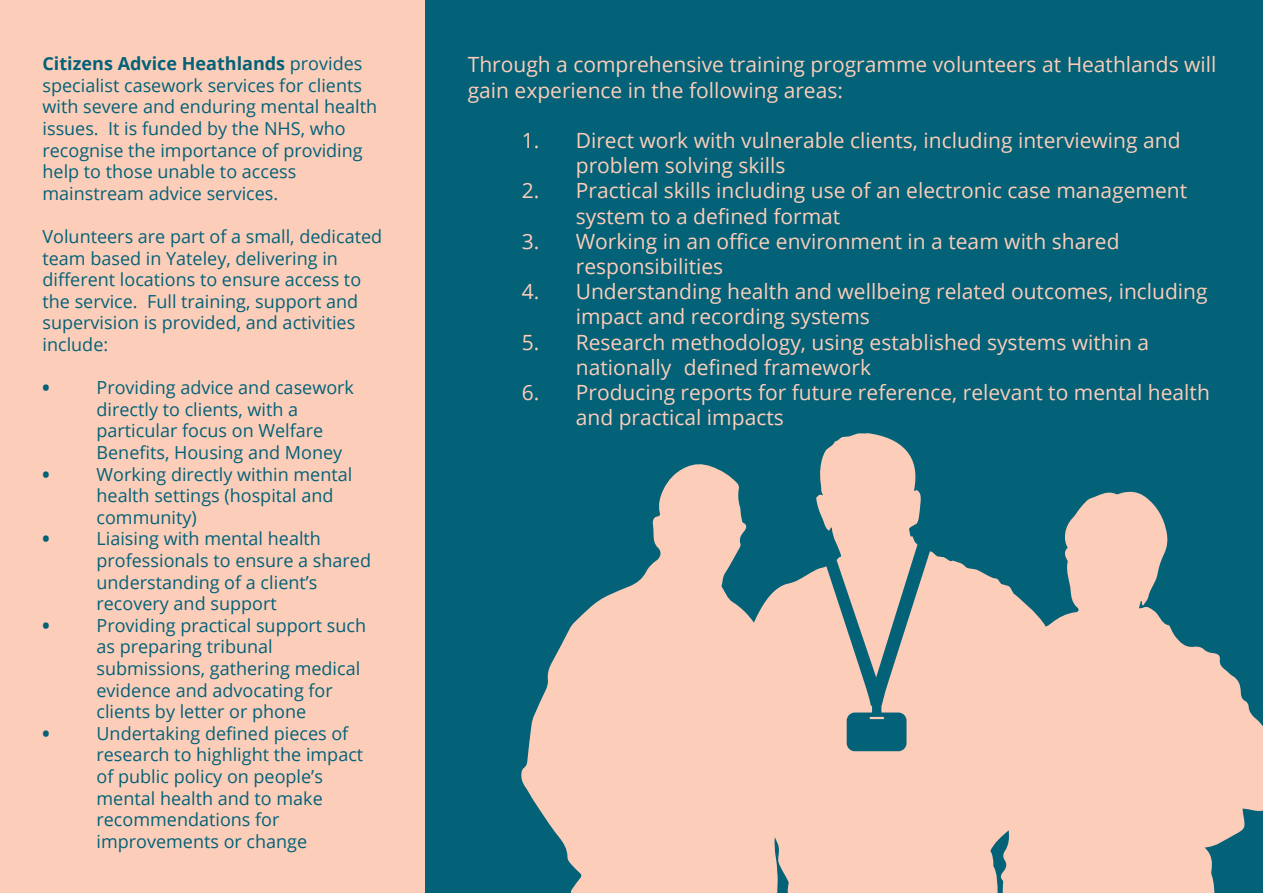
<style>
.page{position:relative;width:1263px;height:893px;background:#fff}
.page>*{position:absolute;margin:0;border:0;box-sizing:border-box;transform-origin:0 0}
.t1{font:21px/25.2px "Open Sans";color:#fcceb9}
.t2{font:18px/21.6px "Open Sans";color:#036178}
.t3{font:800 18px "Open Sans";color:#036178}
.s1{font-weight:700}
</style>
<div class="page">
<div style="left:0;top:0;width:425px;height:893px;background:#fcceb9"></div>
<div style="left:425px;top:0;width:838px;height:893px;background:#036178"></div>
<svg style="left:821px;top:433px;width:93px;height:30px"></svg>
<svg style="left:521px;top:463px;width:742px;height:430px;fill:#fcceb9"></svg>
<svg style="left:869px;top:717px;width:15px;height:2px"></svg>
<p class="t2" style="left:43px;top:52px;width:336px"><span class="s1">Citizens Advice Heathlands</span> provides specialist casework services for clients with severe and enduring mental health issues. It is funded by the NHS, who recognise the importance of providing help to those unable to access mainstream advice services.</p>
<p class="t2" style="left:43px;top:225px;width:341px">Volunteers are part of a small, dedicated team based in Yateley, delivering in different locations to ensure access to the service. Full training, support and supervision is provided, and activities include:</p>
<p class="t3" style="left:43px;top:374px;width:9px">•</p>
<p class="t2" style="left:97px;top:376px;width:259px">Providing advice and casework directly to clients, with a particular focus on Welfare<br>Benefits, Housing and Money</p>
<p class="t3" style="left:43px;top:460px;width:9px">•</p>
<p class="t2" style="left:97px;top:463px;width:257px">Working directly within mental health settings (hospital and community)</p>
<p class="t3" style="left:43px;top:525px;width:9px">•</p>
<p class="t2" style="left:97px;top:528px;width:276px">Liaising with mental health professionals to ensure a shared understanding of a client’s recovery and support</p>
<p class="t3" style="left:43px;top:612px;width:9px">•</p>
<p class="t2" style="left:97px;top:614px;width:271px">Providing practical support such as preparing tribunal submissions, gathering medical evidence and advocating for clients by letter or phone</p>
<p class="t3" style="left:43px;top:720px;width:9px">•</p>
<p class="t2" style="left:97px;top:722px;width:268px">Undertaking defined pieces of research to highlight the impact of public policy on people’s mental health and to make recommendations for improvements or change</p>
<p class="t1" style="left:468px;top:52px;width:750px">Through a comprehensive training programme volunteers at Heathlands will gain experience in the following areas:</p>
<p class="t1" style="left:576px;top:127px;width:606px;text-indent:-54px">1. Direct work with vulnerable clients, including interviewing and problem solving skills</p>
<p class="t1" style="left:576px;top:178px;width:613px;text-indent:-54px">2. Practical skills including use of an electronic case management system to a defined format</p>
<p class="t1" style="left:576px;top:228px;width:545px;text-indent:-54px">3. Working in an office environment in a team with shared responsibilities</p>
<p class="t1" style="left:576px;top:278px;width:633px;text-indent:-54px">4. Understanding health and wellbeing related outcomes, including impact and recording systems</p>
<p class="t1" style="left:576px;top:329px;width:575px;text-indent:-54px">5. Research methodology, using established systems within a nationally defined framework</p>
<p class="t1" style="left:576px;top:379px;width:636px;text-indent:-54px">6. Producing reports for future reference, relevant to mental health and practical impacts</p>
</div>
